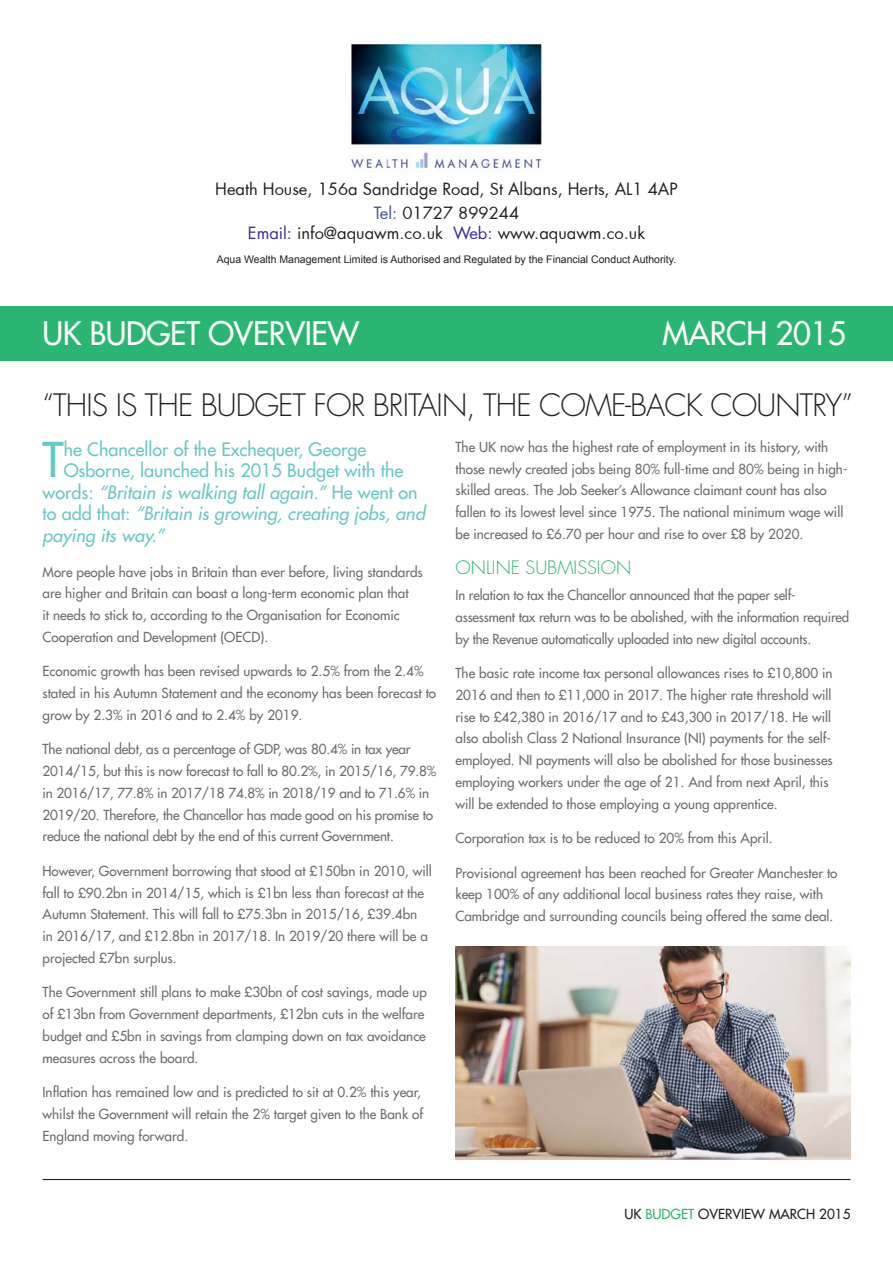
<style>
.page{position:relative;width:893px;height:1263px;background:#fff}
.page>*{position:absolute;margin:0;border:0;box-sizing:border-box;transform-origin:0 0}
.t1{font:46.65px "Futura LT";color:#69c8c5}
.t2{font:31.5px "Futura LT";letter-spacing:-.01em;color:#fff}
.t3{font:300 30px "Futura LT";letter-spacing:-.03em;color:#231f20}
.t4{font:italic 18px "Futura LT";color:#69c8c5}
.t5{font:18px "Futura LT";color:#69c8c5}
.t6{font:300 18px "Futura LT";color:#2bb572}
.t7{font:16.5px/24px "Futura";color:#231f20;text-align:center}
.t8{font:13.5px/21.8px "Futura LT";color:#6c6d70}
.t9{font:13.5px "Futura LT";color:#231f20}
.t10{font:10.5px "Arial";color:#231f20}
.s1{color:#405299}
.s2{color:#3c2897}
.s3{font-style:normal}
.s4{color:#2bb572}
</style>
<div class="page">
<div style="left:0;top:306px;width:893px;height:55px;background:#2bb572"></div>
<hr style="left:43px;top:1179px;width:807px;height:1px;background:#231f20">
<img style="left:455px;top:946px;width:395px;height:214px">
<img style="left:351px;top:42px;width:191px;height:129px">
<p class="t7" style="left:215px;top:177px;width:464px">Heath House, 156a Sandridge Road, St Albans, Herts, AL1 4AP<br><span class="s1">Tel:</span> 01727 899244</p>
<p class="t7" style="left:248px;top:221px;width:399px"><span class="s2">Email:</span> info@aquawm.co.uk <span class="s2">Web:</span> www.aquawm.co.uk</p>
<p class="t10" style="left:217px;top:253px;width:461px">Aqua Wealth Management Limited is Authorised and Regulated by the Financial Conduct Authority.</p>
<h2 class="t2" style="left:43px;top:313px;width:318px">UK BUDGET OVERVIEW</h2>
<h2 class="t2" style="left:662px;top:313px;width:185px">MARCH 2015</h2>
<h3 class="t3" style="left:43px;top:386px;width:812px">“THIS IS THE BUDGET FOR BRITAIN, THE COME-BACK COUNTRY”</h3>
<h1 class="t1" style="left:42px;top:430px;width:23px">T</h1>
<h3 class="t5" style="left:64px;top:437px;width:304px">he Chancellor of the Exchequer, George</h3>
<h3 class="t5" style="left:64px;top:459px;width:341px">Osborne, launched his 2015 Budget with the</h3>
<h3 class="t4" style="left:43px;top:481px;width:377px"><span class="s3">words:</span> “Britain is walking tall again.” <span class="s3">He went on</span></h3>
<h3 class="t4" style="left:43px;top:502px;width:384px"><span class="s3">to add that:</span> “Britain is growing, creating jobs, and</h3>
<h3 class="t4" style="left:43px;top:524px;width:124px">paying its way.”</h3>
<p class="t8" style="left:43px;top:560px;width:382px">More people have jobs in Britain than ever before, living standards are higher and Britain can boast a long-term economic plan that<br>it needs to stick to, according to the Organisation for Economic Cooperation and Development (OECD).</p>
<p class="t8" style="left:43px;top:660px;width:395px">Economic growth has been revised upwards to 2.5% from the 2.4% stated in his Autumn Statement and the economy has been forecast to grow by 2.3% in 2016 and to 2.4% by 2019.</p>
<p class="t8" style="left:43px;top:738px;width:395px">The national debt, as a percentage of GDP, was 80.4% in tax year 2014/15, but this is now forecast to fall to 80.2%, in 2015/16, 79.8% in 2016/17, 77.8% in 2017/18 74.8% in 2018/19 and to 71.6% in 2019/20. Therefore, the Chancellor has made good on his promise to reduce the national debt by the end of this current Government.</p>
<p class="t8" style="left:43px;top:860px;width:391px">However, Government borrowing that stood at £150bn in 2010, will fall to £90.2bn in 2014/15, which is £1bn less than forecast at the Autumn Statement. This will fall to £75.3bn in 2015/16, £39.4bn<br>in 2016/17, and £12.8bn in 2017/18. In 2019/20 there will be a projected £7bn surplus.</p>
<p class="t8" style="left:43px;top:981px;width:386px">The Government still plans to make £30bn of cost savings, made up of £13bn from Government departments, £12bn cuts in the welfare budget and £5bn in savings from clamping down on tax avoidance measures across the board.</p>
<p class="t8" style="left:43px;top:1081px;width:382px">Inflation has remained low and is predicted to sit at 0.2% this year, whilst the Government will retain the 2% target given to the Bank of<br>England moving forward.</p>
<p class="t8" style="left:455px;top:436px;width:393px">The UK now has the highest rate of employment in its history, with those newly created jobs being 80% full-time and 80% being in high&shy;skilled areas. The Job Seeker’s Allowance claimant count has also fallen to its lowest level since 1975. The national minimum wage will be increased to £6.70 per hour and rise to over £8 by 2020.</p>
<h3 class="t6" style="left:455px;top:556px;width:177px">ONLINE SUBMISSION</h3>
<p class="t8" style="left:455px;top:584px;width:395px">In relation to tax the Chancellor announced that the paper self&shy;assessment tax return was to be abolished, with the information required by the Revenue automatically uploaded into new digital accounts.</p>
<p class="t8" style="left:455px;top:662px;width:379px">The basic rate income tax personal allowances rises to £10,800 in 2016 and then to £11,000 in 2017. The higher rate threshold will rise to £42,380 in 2016/17 and to £43,300 in 2017/18. He will also abolish Class 2 National Insurance (NI) payments for the self&shy;employed. NI payments will also be abolished for those businesses employing workers under the age of 21. And from next April, this will be extended to those employing a young apprentice.</p>
<p class="t8" style="left:455px;top:827px;width:319px">Corporation tax is to be reduced to 20% from this April.</p>
<p class="t8" style="left:455px;top:862px;width:384px">Provisional agreement has been reached for Greater Manchester to keep 100% of any additional local business rates they raise, with<br>Cambridge and surrounding councils being offered the same deal.</p>
<p class="t9" style="left:624px;top:1205px;width:228px">UK <span class="s4">BUDGET</span> OVERVIEW MARCH 2015</p>
</div>
